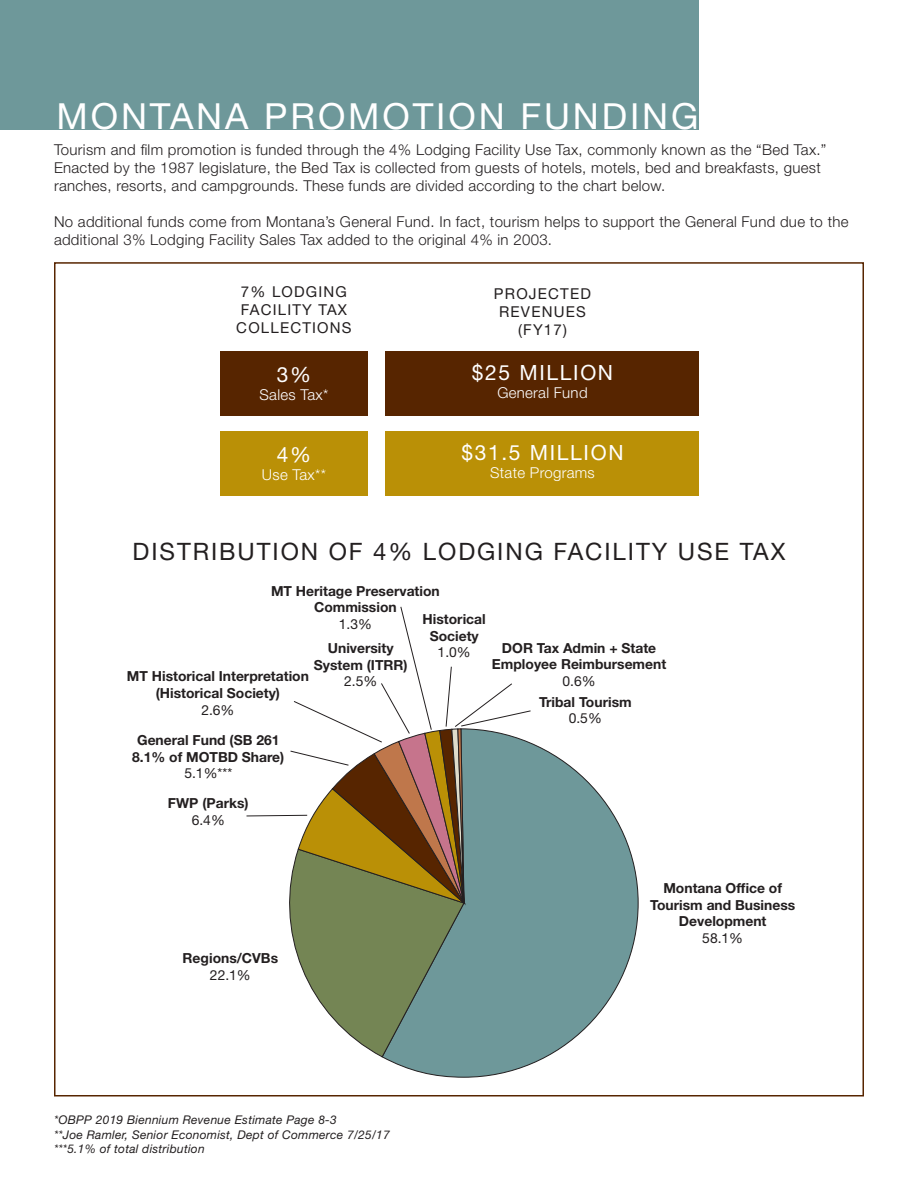
<style>
.page{position:relative;width:918px;height:1188px;background:#fff}
.page>*{position:absolute;margin:0;border:0;box-sizing:border-box;transform-origin:0 0}
.t1{font:36px "Helvetica Neue LT Std";letter-spacing:.08em;color:#fff}
.t2{font:24px "Helvetica Neue LT Std";letter-spacing:.08em;color:#231f20}
.t3{font:21px "Helvetica Neue LT Std";letter-spacing:.08em;color:#fff}
.t4{font:300 15px/18px "Helvetica Neue LT Std";letter-spacing:.02em;color:#231f20}
.t5{font:15px/18px "Helvetica Neue LT Std";letter-spacing:.08em;color:#231f20;text-align:center}
.t6{font:300 15px "Helvetica Neue LT Std";letter-spacing:.02em;color:#fff}
.t7{font:700 13.8px/16.6px "Helvetica Neue LT Std";color:#231f20;text-align:center}
.t8{font:italic 12px "Helvetica Neue LT Std";letter-spacing:.02em;color:#231f20}
.s1{font-weight:400}
</style>
<div class="page">
<div style="left:386px;top:431px;width:313px;height:65px;background:#ba9006"></div>
<div style="left:386px;top:351px;width:313px;height:65px;background:#572500"></div>
<div style="left:220px;top:351px;width:148px;height:65px;background:#572500"></div>
<div style="left:220px;top:431px;width:148px;height:65px;background:#ba9006"></div>
<svg style="left:383px;top:742px;width:256px;height:336px"></svg>
<svg style="left:246px;top:606px;width:285px;height:452px"></svg>
<div style="left:0;top:0;width:698px;height:129px;background:#6e989a"></div>
<p class="t1" style="left:57px;top:95px;width:643px">MONTANA PROMOTION FUNDING</p>
<p class="t4" style="left:54px;top:140px;width:774px">Tourism and film promotion is funded through the 4% Lodging Facility Use Tax, commonly known as the “Bed Tax.”<br>Enacted by the 1987 legislature, the Bed Tax is collected from guests of hotels, motels, bed and breakfasts, guest ranches, resorts, and campgrounds. These funds are divided according to the chart below.</p>
<p class="t4" style="left:54px;top:212px;width:796px">No additional funds come from Montana’s General Fund. In fact, tourism helps to support the General Fund due to the additional 3% Lodging Facility Sales Tax added to the original 4% in 2003.</p>
<p class="t5" style="left:241px;top:282px;width:108px">7% LODGING</p>
<p class="t5" style="left:241px;top:300px;width:108px">FACILITY TAX</p>
<p class="t5" style="left:236px;top:318px;width:117px">COLLECTIONS</p>
<p class="t5" style="left:494px;top:284px;width:99px">PROJECTED</p>
<p class="t5" style="left:499px;top:302px;width:88px">REVENUES (FY17)</p>
<p class="t3" style="left:277px;top:362px;width:36px">3%</p>
<p class="t6" style="left:260px;top:386px;width:70px">Sales Tax*</p>
<p class="t3" style="left:472px;top:360px;width:143px">$25 MILLION</p>
<p class="t6" style="left:497px;top:383px;width:92px">General Fund</p>
<p class="t3" style="left:277px;top:442px;width:36px">4%</p>
<p class="t6" style="left:262px;top:466px;width:66px">Use Tax**</p>
<p class="t3" style="left:461px;top:440px;width:164px">$31.5 MILLION</p>
<p class="t6" style="left:490px;top:463px;width:106px">State Programs</p>
<p class="t2" style="left:133px;top:537px;width:654px">DISTRIBUTION OF 4% LODGING FACILITY USE TAX</p>
<p class="t7" style="left:271px;top:582px;width:170px">MT Heritage Preservation<br>Commission<br><span class="s1">1.3%</span></p>
<p class="t7" style="left:423px;top:611px;width:65px">Historical<br>Society<br><span class="s1">1.0%</span></p>
<p class="t7" style="left:492px;top:639px;width:176px">DOR Tax Admin + State<br>Employee Reimbursement<br><span class="s1">0.6%</span></p>
<p class="t7" style="left:314px;top:639px;width:95px">University<br>System (ITRR)<br><span class="s1">2.5%</span></p>
<p class="t7" style="left:127px;top:668px;width:184px">MT Historical Interpretation (Historical Society)<br><span class="s1">2.6%</span></p>
<p class="t7" style="left:539px;top:693px;width:94px">Tribal Tourism<br><span class="s1">0.5%</span></p>
<p class="t7" style="left:132px;top:732px;width:154px">General Fund (SB 261<br>8.1% of MOTBD Share)<br><span class="s1">5.1%***</span></p>
<p class="t7" style="left:168px;top:794px;width:82px">FWP (Parks)<br><span class="s1">6.4%</span></p>
<p class="t7" style="left:183px;top:950px;width:97px">Regions/CVBs<br><span class="s1">22.1%</span></p>
<p class="t8" style="left:54px;top:1113px;width:284px">*OBPP 2019 Biennium Revenue Estimate Page 8-3</p>
<p class="t8" style="left:54px;top:1127px;width:337px">**Joe Ramler, Senior Economist, Dept of Commerce 7/25/17</p>
<p class="t8" style="left:54px;top:1142px;width:152px">***5.1% of total distribution</p>
<p class="t7" style="left:650px;top:879px;width:147px">Montana Office of<br>Tourism and Business<br>Development<br><span class="s1">58.1%</span></p>
</div>
